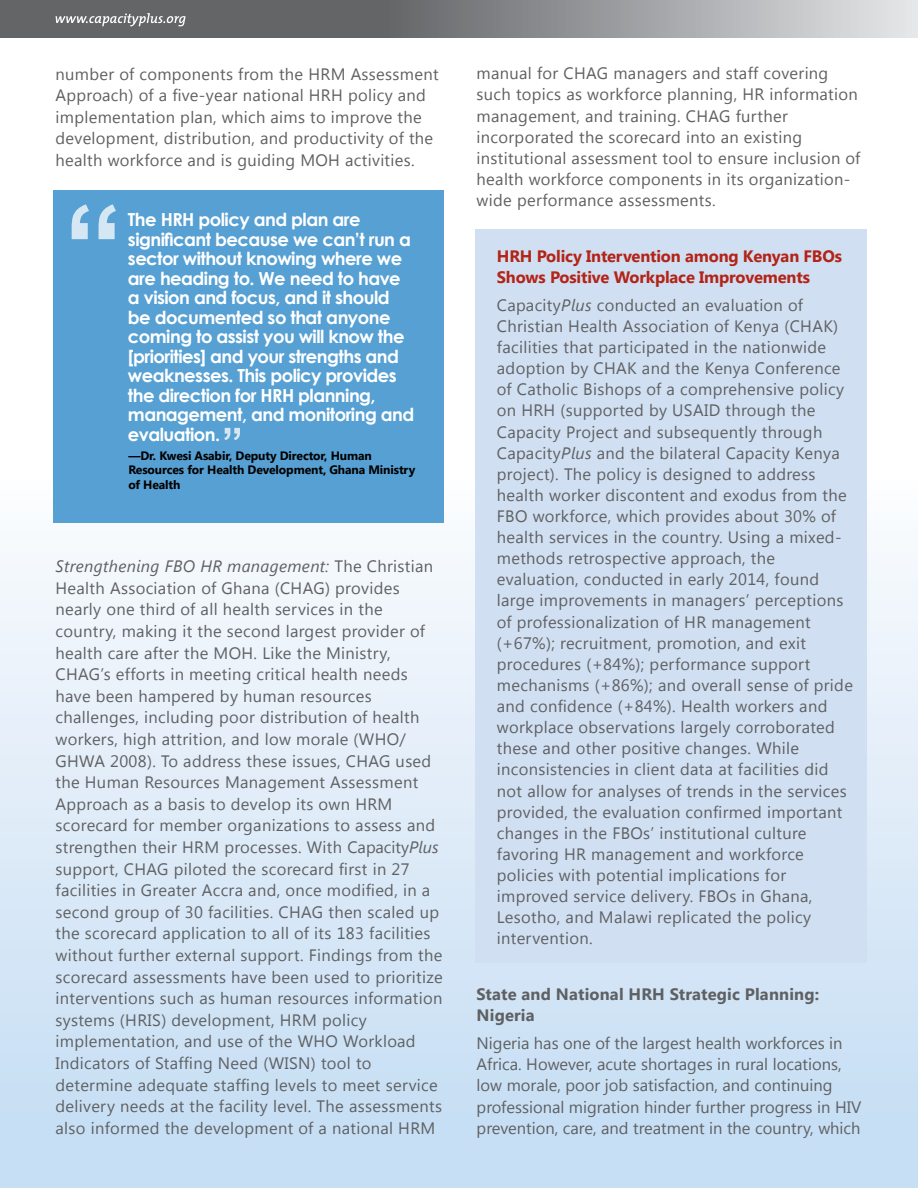
<style>
.page{position:relative;width:918px;height:1188px;background:#fff}
.page>*{position:absolute;margin:0;border:0;box-sizing:border-box;transform-origin:0 0}
.t1{font:700 18px/19.5px "Century Gothic";letter-spacing:-.03em;color:#fff}
.t2{font:16.5px/21.1px "Segoe UI";letter-spacing:.02em;color:#5f6062}
.t3{font:16.5px/21.1px "Segoe UI";color:#5f6062}
.t4{font:700 16.5px/21.1px "Segoe UI";letter-spacing:-.01em;color:#b32317}
.t5{font:700 16.5px/21.1px "Segoe UI";letter-spacing:.01em;color:#5f6062}
.t6{font:700 12.15px/14.5px "Segoe UI";letter-spacing:-.01em;color:#000}
.s1{font-style:italic}
</style>
<div class="page">
<svg style="left:0;top:0;width:918px;height:37px;background:#8a8c8e"></svg>
<svg style="left:56px;top:13px;width:130px;height:13px;background:#8a8c8d"></svg>
<div style="left:0;top:287px;width:918px;height:901px;background:linear-gradient(to bottom,#fff,#c4dcf3)"></div>
<div style="left:53px;top:190px;width:390px;height:333px;background:#56a0d3"></div>
<svg style="left:72px;top:204px;width:44px;height:35px"></svg>
<svg style="left:224px;top:428px;width:16px;height:12px"></svg>
<div style="left:475px;top:230px;width:392px;height:733px;background:#d0dff1"></div>
<p class="t2" style="left:56px;top:62px;width:385px;line-height:21.6px">number of components from the HRM Assessment Approach) of a five-year national HRH policy and implementation plan, which aims to improve the development, distribution, and productivity of the health workforce and is guiding MOH activities.</p>
<p class="t1" style="left:128px;top:209px;width:288px">The HRH policy and plan are significant because we can’t run a sector without knowing where we are heading to. We need to have a vision and focus, and it should be documented so that anyone coming to assist you will know the [priorities] and your strengths and weaknesses. This policy provides the direction for HRH planning, management, and monitoring and evaluation.</p>
<p class="t6" style="left:128px;top:448px;width:288px">—Dr. Kwesi Asabir, Deputy Director, Human<br>Resources for Health Development, Ghana Ministry of Health</p>
<p class="t2" style="left:56px;top:555px;width:389px;line-height:21.6px"><span class="s1">Strengthening FBO HR management:</span> The Christian Health Association of Ghana (CHAG) provides nearly one third of all health services in the country, making it the second largest provider of health care after the MOH. Like the Ministry, CHAG’s efforts in meeting critical health needs have been hampered by human resources challenges, including poor distribution of health workers, high attrition, and low morale (WHO/ GHWA 2008). To address these issues, CHAG used the Human Resources Management Assessment Approach as a basis to develop its own HRM scorecard for member organizations to assess and strengthen their HRM processes. With Capacity<span class="s1">Plus </span>support, CHAG piloted the scorecard first in 27 facilities in Greater Accra and, once modified, in a second group of 30 facilities. CHAG then scaled up the scorecard application to all of its 183 facilities without further external support. Findings from the scorecard assessments have been used to prioritize interventions such as human resources information systems (HRIS) development, HRM policy implementation, and use of the WHO Workload Indicators of Staffing Need (WISN) tool to determine adequate staffing levels to meet service delivery needs at the facility level. The assessments also informed the development of a national HRM</p>
<p class="t2" style="left:477px;top:62px;width:385px">manual for CHAG managers and staff covering such topics as workforce planning, HR information management, and training. CHAG further incorporated the scorecard into an existing institutional assessment tool to ensure inclusion of health workforce components in its organization&shy;wide performance assessments.</p>
<p class="t4" style="left:497px;top:245px;width:347px">HRH Policy Intervention among Kenyan FBOs<br>Shows Positive Workplace Improvements</p>
<p class="t2" style="left:497px;top:294px;width:358px">Capacity<span class="s1">Plus</span> conducted an evaluation of Christian Health Association of Kenya (CHAK) facilities that participated in the nationwide adoption by CHAK and the Kenya Conference of Catholic Bishops of a comprehensive policy on HRH (supported by USAID through the Capacity Project and subsequently through Capacity<span class="s1">Plus</span> and the bilateral Capacity Kenya project). The policy is designed to address health worker discontent and exodus from the FBO workforce, which provides about 30% of health services in the country. Using a mixed&shy;methods retrospective approach, the evaluation, conducted in early 2014, found large improvements in managers’ perceptions of professionalization of HR management (+67%); recruitment, promotion, and exit procedures (+84%); performance support mechanisms (+86%); and overall sense of pride and confidence (+84%). Health workers and workplace observations largely corroborated these and other positive changes. While inconsistencies in client data at facilities did not allow for analyses of trends in the services provided, the evaluation confirmed important changes in the FBOs’ institutional culture favoring HR management and workforce policies with potential implications for improved service delivery. FBOs in Ghana, Lesotho, and Malawi replicated the policy intervention.</p>
<p class="t5" style="left:477px;top:983px;width:344px">State and National HRH Strategic Planning:<br>Nigeria</p>
<p class="t3" style="left:477px;top:1032px;width:386px">Nigeria has one of the largest health workforces in Africa. However, acute shortages in rural locations, low morale, poor job satisfaction, and continuing professional migration hinder further progress in HIV prevention, care, and treatment in the country, which</p>
</div>
